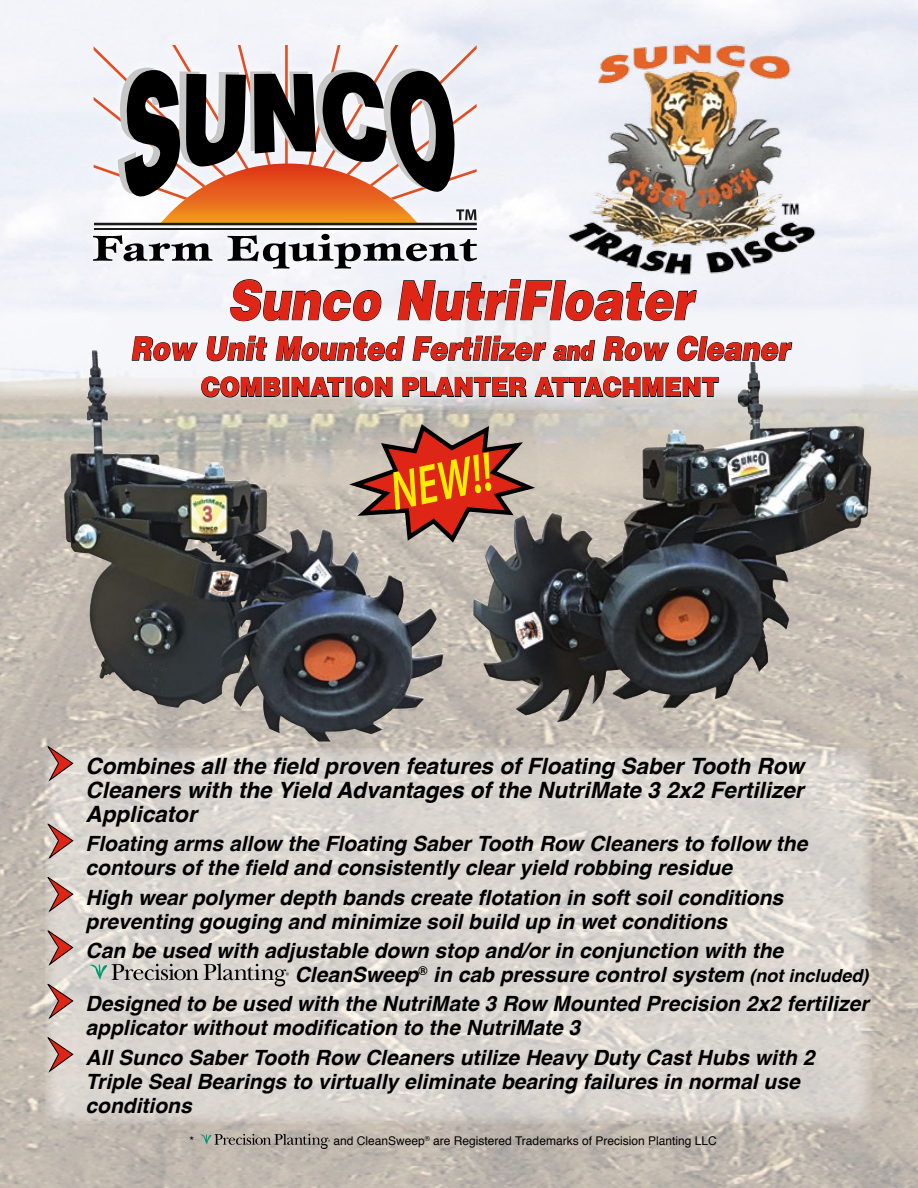
<style>
.page{position:relative;width:918px;height:1188px;background:#fff}
.page>*{position:absolute;margin:0;border:0;box-sizing:border-box;transform-origin:0 0}
.t1{font:italic 900 54px "Helvetica";color:#de2516;scale:.83 1}
.t2{font:italic 900 32.4px "Helvetica";color:#de2516;scale:.83 1}
.t3{font:900 26.4px "Helvetica";color:#de2516;scale:.91 1}
.t4{font:italic 700 22.5px/24px "Helvetica";color:#000;text-align:justify}
.t5{font:italic 700 21px/24px "Helvetica";color:#000}
.t6{font:12px "Helvetica";color:#000}
.s1{font-size:27px}
.s2{font-size:18px}
</style>
<div class="page">
<img style="left:0;top:0;width:918px;height:1188px">
<svg style="left:352px;top:400px;width:249px;height:10px;fill:#cfcecc"></svg>
<svg style="left:0;top:305px;width:918px;height:95px;fill:#f3f4f9"></svg>
<svg style="left:131px;top:279px;width:662px;height:119px"></svg>
<div style="left:84px;top:37px;width:402px;height:240px;background:#f3f3f9"></div>
<hr style="left:94px;top:228px;width:383px;height:2px;background:#1b1b1a">
<svg style="left:94px;top:45px;width:383px;height:180px"></svg>
<svg style="left:93px;top:235px;width:119px;height:26px"></svg>
<svg style="left:228px;top:234px;width:249px;height:35px"></svg>
<img style="left:592px;top:39px;width:133px;height:104px">
<svg style="left:348px;top:423px;width:189px;height:121px"></svg>
<svg style="left:197px;top:1133px;width:133px;height:16px"></svg>
<svg style="left:45px;top:748px;width:826px;height:375px;fill:#d9d4cf"></svg>
<svg style="left:47px;top:747px;width:27px;height:34px"></svg>
<svg style="left:47px;top:824px;width:27px;height:34px"></svg>
<svg style="left:47px;top:877px;width:27px;height:34px"></svg>
<svg style="left:47px;top:931px;width:27px;height:34px"></svg>
<svg style="left:86px;top:963px;width:203px;height:23px"></svg>
<svg style="left:47px;top:984px;width:27px;height:34px"></svg>
<svg style="left:47px;top:1038px;width:27px;height:34px"></svg>
<img style="left:64px;top:350px;width:217px;height:383px">
<img style="left:642px;top:362px;width:111px;height:136px">
<h1 class="t1" style="left:228px;top:265px;width:562px">Sunco NutriFloater</h1>
<h2 class="t2" style="left:131px;top:327px;width:795px">Row Unit Mounted Fertilizer <span class="s1">and</span> Row Cleaner</h2>
<p class="t3" style="left:201px;top:370px;width:570px">COMBINATION PLANTER ATTACHMENT</p>
<p class="t4" style="left:86px;top:754px;width:720px">Combines all the field proven features of Floating Saber Tooth Row Cleaners with the Yield Advantages of the NutriMate 3 2x2 Fertilizer Applicator</p>
<p class="t5" style="left:86px;top:832px;width:723px">Floating arms allow the Floating Saber Tooth Row Cleaners to follow the contours of the field and consistently clear yield robbing residue</p>
<p class="t5" style="left:86px;top:885px;width:699px">High wear polymer depth bands create flotation in soft soil conditions preventing gouging and minimize soil build up in wet conditions</p>
<p class="t5" style="left:295px;top:939px;width:575px;text-indent:-209px">Can be used with adjustable down stop and/or in conjunction with the<br>CleanSweep<sup>®</sup> in cab pressure control system <span class="s2">(not included)</span></p>
<p class="t5" style="left:86px;top:992px;width:785px">Designed to be used with the NutriMate 3 Row Mounted Precision 2x2 fertilizer applicator without modification to the NutriMate 3</p>
<p class="t5" style="left:86px;top:1045px;width:730px">All Sunco Saber Tooth Row Cleaners utilize Heavy Duty Cast Hubs with 2<br>Triple Seal Bearings to virtually eliminate bearing failures in normal use conditions</p>
<p class="t6" style="left:189px;top:1132px;width:6px">*</p>
<p class="t6" style="left:333px;top:1132px;width:385px">and CleanSweep<sup>®</sup> are Registered Trademarks of Precision Planting LLC</p>
</div>
